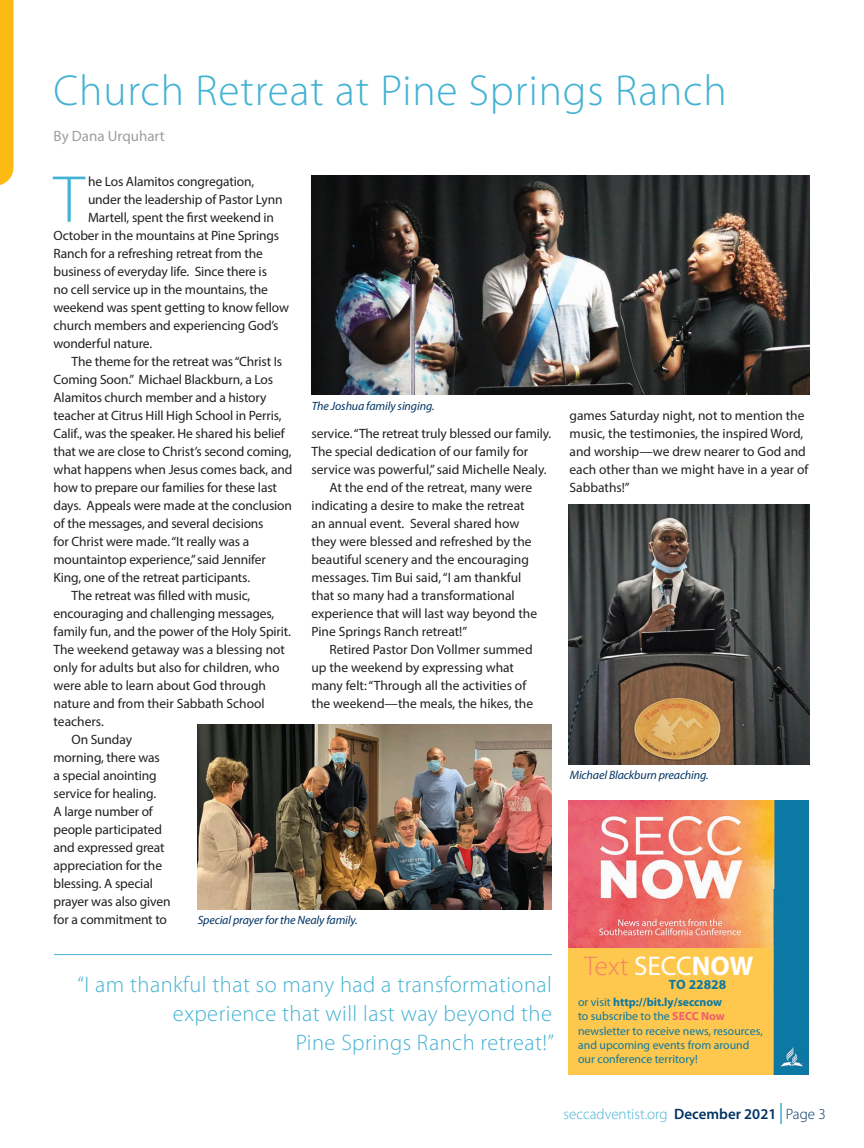
<style>
.page{position:relative;width:864px;height:1148px;background:#fff}
.page>*{position:absolute;margin:0;border:0;box-sizing:border-box;transform-origin:0 0}
.t1{font:300 66.9px "Myriad Pro";color:#43b2d3}
.t2{font:300 43.5px "Myriad Pro";letter-spacing:.02em;color:#43b2d3}
.t3{font:300 27px "Myriad Pro";color:#f48363}
.t4{font:300 22.5px/28.5px "Myriad Pro";letter-spacing:.02em;color:#43b2d3;text-align:right}
.t5{font:300 15px "Myriad Pro";color:#43b2d3}
.t6{font:15px "Myriad Pro";color:#9d9e9e}
.t7{font:13.5px/18px "Myriad Pro";letter-spacing:-.01em;color:#231f20}
.t8{font:700 13.5px "Myriad Pro";color:#0c78a3}
.t9{font:italic 12px "Myriad Pro";letter-spacing:-.01em;color:#003363}
.t10{font:11.85px/14.2px "Myriad Pro";color:#0c78a3}
.s1{font-weight:400;color:#fff}
.s2{font-weight:700;color:#fff}
.s3{font-weight:700}
.s4{font-weight:700;color:#ef5f6f}
.s5{font-weight:600;color:#003363}
.s6{font-size:30px;color:#fff}
.s7{color:#003363}
</style>
<div class="page">
<svg style="left:0;top:0;width:14px;height:185px"></svg>
<hr style="left:54px;top:954px;width:498px;height:1px;background:#43b2d3">
<div style="left:569px;top:922px;width:239px;height:152px;background:#fec74d"></div>
<img style="left:569px;top:801px;width:239px;height:146px">
<img style="left:774px;top:983px;width:34px;height:91px">
<div style="left:774px;top:889px;width:34px;height:94px;background:#0b79a4"></div>
<img style="left:312px;top:176px;width:497px;height:218px">
<img style="left:198px;top:724px;width:354px;height:185px">
<img style="left:569px;top:504px;width:241px;height:260px">
<h2 class="t2" style="left:54px;top:64px;width:675px">Church Retreat at Pine Springs Ranch</h2>
<p class="t6" style="left:54px;top:126px;width:113px">By Dana Urquhart</p>
<h1 class="t1" style="left:54px;top:159px;width:33px">T</h1>
<p class="t7" style="left:88px;top:172px;width:168px">he Los Alamitos congregation,</p>
<p class="t7" style="left:88px;top:190px;width:196px">under the leadership of Pastor Lynn</p>
<p class="t7" style="left:88px;top:208px;width:188px">Martell, spent the first weekend in</p>
<p class="t7" style="left:54px;top:226px;width:227px">October in the mountains at Pine Springs</p>
<p class="t7" style="left:54px;top:244px;width:211px">Ranch for a refreshing retreat from the</p>
<p class="t7" style="left:54px;top:262px;width:215px">business of everyday life. Since there is</p>
<p class="t7" style="left:54px;top:280px;width:216px">no cell service up in the mountains, the</p>
<p class="t7" style="left:54px;top:298px;width:237px">weekend was spent getting to know fellow</p>
<p class="t7" style="left:54px;top:316px;width:227px">church members and experiencing God’s</p>
<p class="t7" style="left:54px;top:334px;width:100px">wonderful nature.</p>
<p class="t7" style="left:72px;top:352px;width:212px">The theme for the retreat was “Christ Is</p>
<p class="t7" style="left:54px;top:370px;width:221px">Coming Soon.” Michael Blackburn, a Los</p>
<p class="t7" style="left:54px;top:388px;width:215px">Alamitos church member and a history</p>
<p class="t7" style="left:54px;top:406px;width:230px">teacher at Citrus Hill High School in Perris,</p>
<p class="t7" style="left:54px;top:424px;width:233px">Calif., was the speaker. He shared his belief</p>
<p class="t7" style="left:54px;top:442px;width:240px">that we are close to Christ’s second coming,</p>
<p class="t7" style="left:54px;top:460px;width:240px">what happens when Jesus comes back, and</p>
<p class="t7" style="left:54px;top:478px;width:225px">how to prepare our families for these last</p>
<p class="t7" style="left:54px;top:496px;width:240px">days. Appeals were made at the conclusion</p>
<p class="t7" style="left:54px;top:514px;width:212px">of the messages, and several decisions</p>
<p class="t7" style="left:54px;top:532px;width:197px">for Christ were made. “It really was a</p>
<p class="t7" style="left:54px;top:550px;width:214px">mountaintop experience,” said Jennifer</p>
<p class="t7" style="left:54px;top:568px;width:198px">King, one of the retreat participants.</p>
<p class="t7" style="left:72px;top:586px;width:180px">The retreat was filled with music,</p>
<p class="t7" style="left:54px;top:604px;width:222px">encouraging and challenging messages,</p>
<p class="t7" style="left:54px;top:622px;width:239px">family fun, and the power of the Holy Spirit.</p>
<p class="t7" style="left:54px;top:640px;width:233px">The weekend getaway was a blessing not</p>
<p class="t7" style="left:54px;top:658px;width:227px">only for adults but also for children, who</p>
<p class="t7" style="left:54px;top:676px;width:214px">were able to learn about God through</p>
<p class="t7" style="left:54px;top:694px;width:213px">nature and from their Sabbath School</p>
<p class="t7" style="left:54px;top:712px;width:52px">teachers.</p>
<p class="t7" style="left:72px;top:730px;width:62px">On Sunday</p>
<p class="t7" style="left:54px;top:748px;width:108px">morning, there was</p>
<p class="t7" style="left:54px;top:766px;width:105px">a special anointing</p>
<p class="t7" style="left:54px;top:784px;width:104px">service for healing.</p>
<p class="t7" style="left:54px;top:802px;width:101px">A large number of</p>
<p class="t7" style="left:54px;top:820px;width:110px">people participated</p>
<p class="t7" style="left:54px;top:838px;width:113px">and expressed great</p>
<p class="t7" style="left:54px;top:856px;width:110px">appreciation for the</p>
<p class="t7" style="left:54px;top:874px;width:101px">blessing. A special</p>
<p class="t7" style="left:54px;top:892px;width:119px">prayer was also given</p>
<p class="t7" style="left:54px;top:910px;width:115px">for a commitment to</p>
<p class="t9" style="left:312px;top:398px;width:124px">The Joshua family singing.</p>
<p class="t7" style="left:570px;top:406px;width:240px">games Saturday night, not to mention the music, the testimonies, the inspired Word, and worship—we drew nearer to God and each other than we might have in a year of Sabbaths!”</p>
<p class="t7" style="left:312px;top:424px;width:241px">service. “The retreat truly blessed our family.</p>
<p class="t7" style="left:312px;top:442px;width:218px">The special dedication of our family for</p>
<p class="t7" style="left:312px;top:460px;width:237px">service was powerful,” said Michelle Nealy.</p>
<p class="t7" style="left:330px;top:478px;width:204px">At the end of the retreat, many were</p>
<p class="t7" style="left:312px;top:496px;width:215px">indicating a desire to make the retreat</p>
<p class="t7" style="left:312px;top:514px;width:209px">an annual event. Several shared how</p>
<p class="t7" style="left:312px;top:532px;width:222px">they were blessed and refreshed by the</p>
<p class="t7" style="left:312px;top:550px;width:219px">beautiful scenery and the encouraging</p>
<p class="t7" style="left:312px;top:568px;width:211px">messages. Tim Bui said, “I am thankful</p>
<p class="t7" style="left:312px;top:586px;width:205px">that so many had a transformational</p>
<p class="t7" style="left:312px;top:604px;width:227px">experience that will last way beyond the</p>
<p class="t7" style="left:312px;top:622px;width:157px">Pine Springs Ranch retreat!”</p>
<p class="t7" style="left:330px;top:640px;width:205px">Retired Pastor Don Vollmer summed</p>
<p class="t7" style="left:312px;top:658px;width:204px">up the weekend by expressing what</p>
<p class="t7" style="left:312px;top:676px;width:216px">many felt: “Through all the activities of</p>
<p class="t7" style="left:312px;top:694px;width:223px">the weekend—the meals, the hikes, the</p>
<p class="t9" style="left:570px;top:767px;width:140px">Michael Blackburn preaching.</p>
<p class="t9" style="left:198px;top:912px;width:162px">Special prayer for the Nealy family.</p>
<h3 class="t4" style="left:78px;top:970px;width:478px">“I am thankful that so many had a transformational experience that will last way beyond the<br>Pine Springs Ranch retreat!”</h3>
<h3 class="t3" style="left:584px;top:949px;width:171px">Text <span class="s1">SECC</span><span class="s2">NOW</span></h3>
<p class="t8" style="left:669px;top:976px;width:59px">TO 22828</p>
<p class="t10" style="left:578px;top:995px;width:186px">or visit <span class="s3">http://bit.ly/seccnow<br></span>to subscribe to the <span class="s4">SECC Now </span>newsletter to receive news, resources, and upcoming events from around our conference territory!</p>
<p class="t5" style="left:563px;top:1105px;width:264px">seccadventist.org <span class="s5">December 2021</span> <span class="s6">I</span> <span class="s7">Page 3</span></p>
</div>
